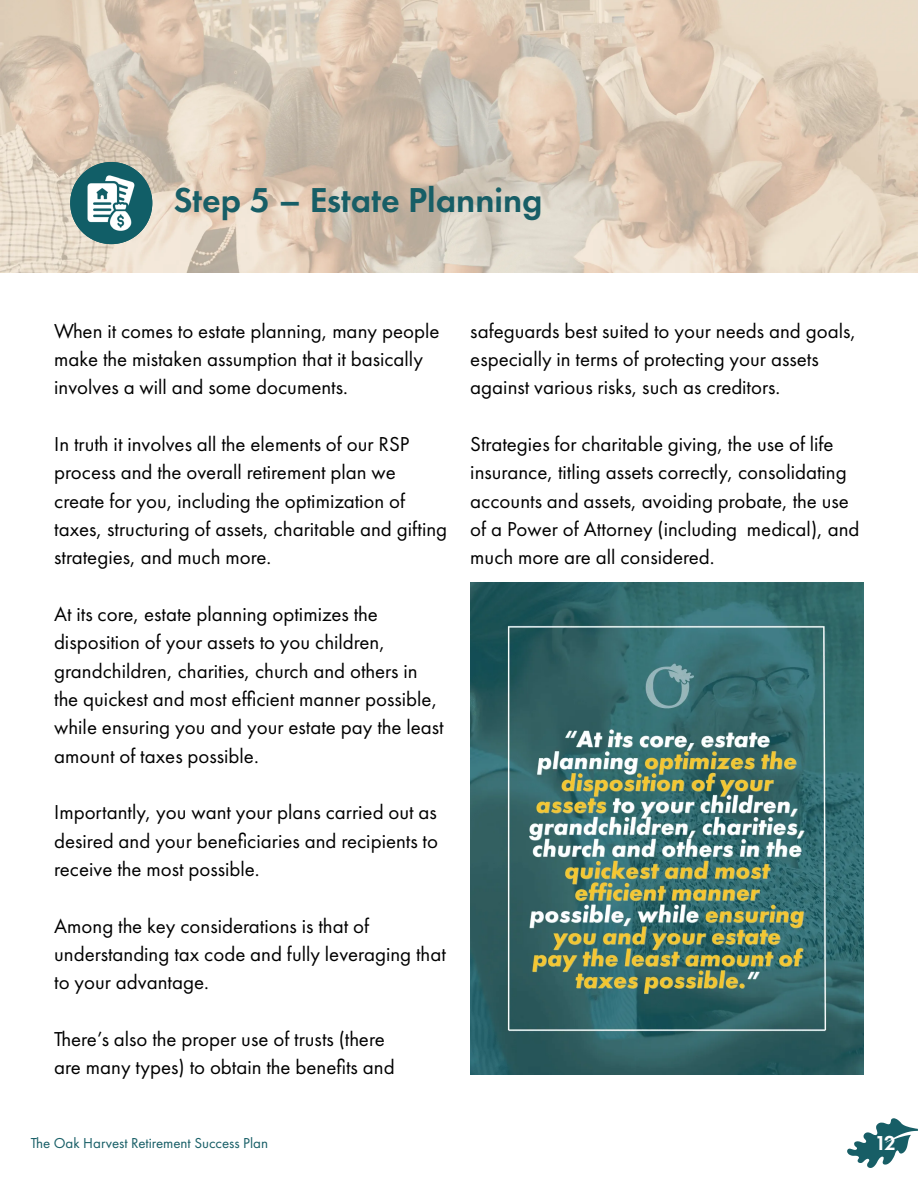
<style>
.page{position:relative;width:918px;height:1188px;background:#fff}
.page>*{position:absolute;margin:0;border:0;box-sizing:border-box;transform-origin:0 0}
.t1{font:600 35.85px "Futura PT";color:#175e66}
.t2{font:20.85px/28.3px "Futura PT";color:#000}
.t3{font:600 20.85px "Futura PT";color:#fff}
.t4{font:15px "Futura PT";color:#175e66}
</style>
<div class="page">
<img style="left:0;top:0;width:918px;height:272px">
<svg style="left:847px;top:1118px;width:71px;height:50px"></svg>
<img style="left:70px;top:162px;width:82px;height:82px;border-radius:41px">
<img style="left:470px;top:583px;width:394px;height:491px">
<h1 class="t1" style="left:173px;top:177px;width:371px">Step 5 – Estate Planning</h1>
<p class="t2" style="left:54px;top:317px;width:387px">When it comes to estate planning, many people make the mistaken assumption that it basically involves a will and some documents.</p>
<p class="t2" style="left:54px;top:430px;width:395px">In truth it involves all the elements of our RSP process and the overall retirement plan we create for you, including the optimization of taxes, structuring of assets, charitable and gifting strategies, and much more.</p>
<p class="t2" style="left:54px;top:600px;width:391px">At its core, estate planning optimizes the disposition of your assets to you children, grandchildren, charities, church and others in the quickest and most efficient manner possible, while ensuring you and your estate pay the least amount of taxes possible.</p>
<p class="t2" style="left:54px;top:798px;width:385px;text-align:justify">Importantly, you want your plans carried out as desired and your beneficiaries and recipients to receive the most possible.</p>
<p class="t2" style="left:54px;top:911px;width:393px">Among the key considerations is that of understanding tax code and fully leveraging that to your advantage.</p>
<p class="t2" style="left:54px;top:1025px;width:342px">There’s also the proper use of trusts (there are many types) to obtain the benefits and</p>
<p class="t2" style="left:470px;top:317px;width:387px">safeguards best suited to your needs and goals, especially in terms of protecting your assets against various risks, such as creditors.</p>
<p class="t2" style="left:470px;top:430px;width:391px">Strategies for charitable giving, the use of life insurance, titling assets correctly, consolidating accounts and assets, avoiding probate, the use of a Power of Attorney (including medical), and much more are all considered.</p>
<p class="t4" style="left:31px;top:1134px;width:239px">The Oak Harvest Retirement Success Plan</p>
<p class="t3" style="left:875px;top:1130px;width:23px">12</p>
</div>
